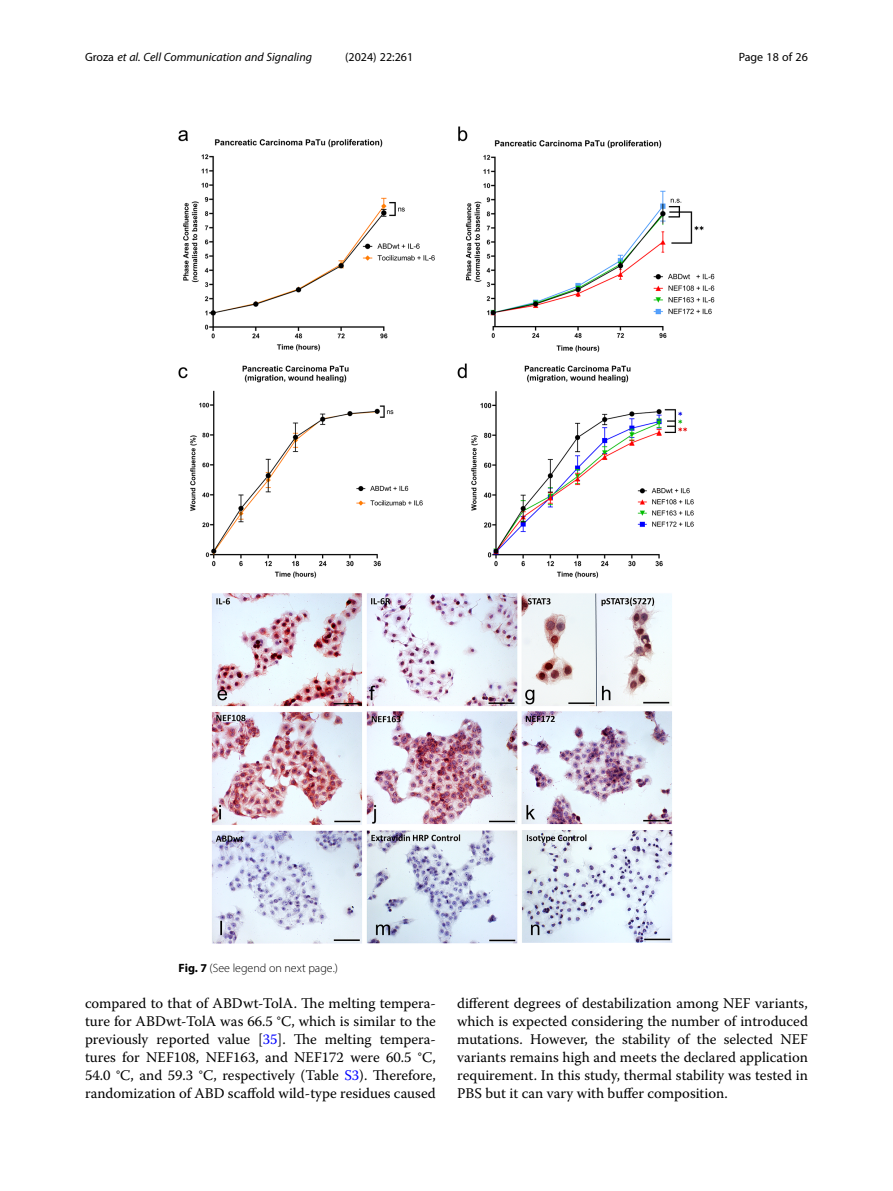
<style>
.page{position:relative;width:893px;height:1191px;background:#fff}
.page>*{position:absolute;margin:0;border:0;box-sizing:border-box;transform-origin:0 0}
.Body_Text{font:14.7px/18px "Warnock Pro";color:#000;text-align:justify}
.t1{font:italic 12px "Myriad Pro";color:#000}
.Figure_Caption{font:300 12px "Myriad Pro";color:#000}
.t2{font:12px "Myriad Pro";color:#000}
.s1{font-style:normal}
.s2{font-weight:700}
.s3{color:#00f}
</style>
<div class="page">
<img style="left:179px;top:126px;width:535px;height:818px">
<p class="t1" style="left:85px;top:50px;width:228px"><span class="s1">Groza</span> et al. Cell Communication and Signaling</p>
<p class="t2" style="left:345px;top:50px;width:70px">(2024) 22:261</p>
<p class="t2" style="left:739px;top:50px;width:71px">Page 18 of 26</p>
<p class="Figure_Caption" style="left:179px;top:960px;width:161px"><span class="s2">Fig. 7</span> (See legend on next page.)</p>
<p class="Body_Text" style="left:85px;top:994px;width:352px">compared to that of ABDwt-TolA. The melting tempera&shy;ture for ABDwt-TolA was 66.5 °C, which is similar to the previously reported value [<span class="s3">35</span>]. The melting tempera&shy;tures for NEF108, NEF163, and NEF172 were 60.5 °C, 54.0 °C, and 59.3 °C, respectively (Table <span class="s3">S3</span>). Therefore, randomization of ABD scaffold wild-type residues caused</p>
<p class="Body_Text" style="left:457px;top:994px;width:352px">different degrees of destabilization among NEF variants, which is expected considering the number of introduced mutations. However, the stability of the selected NEF variants remains high and meets the declared application requirement. In this study, thermal stability was tested in PBS but it can vary with buffer composition.</p>
</div>
